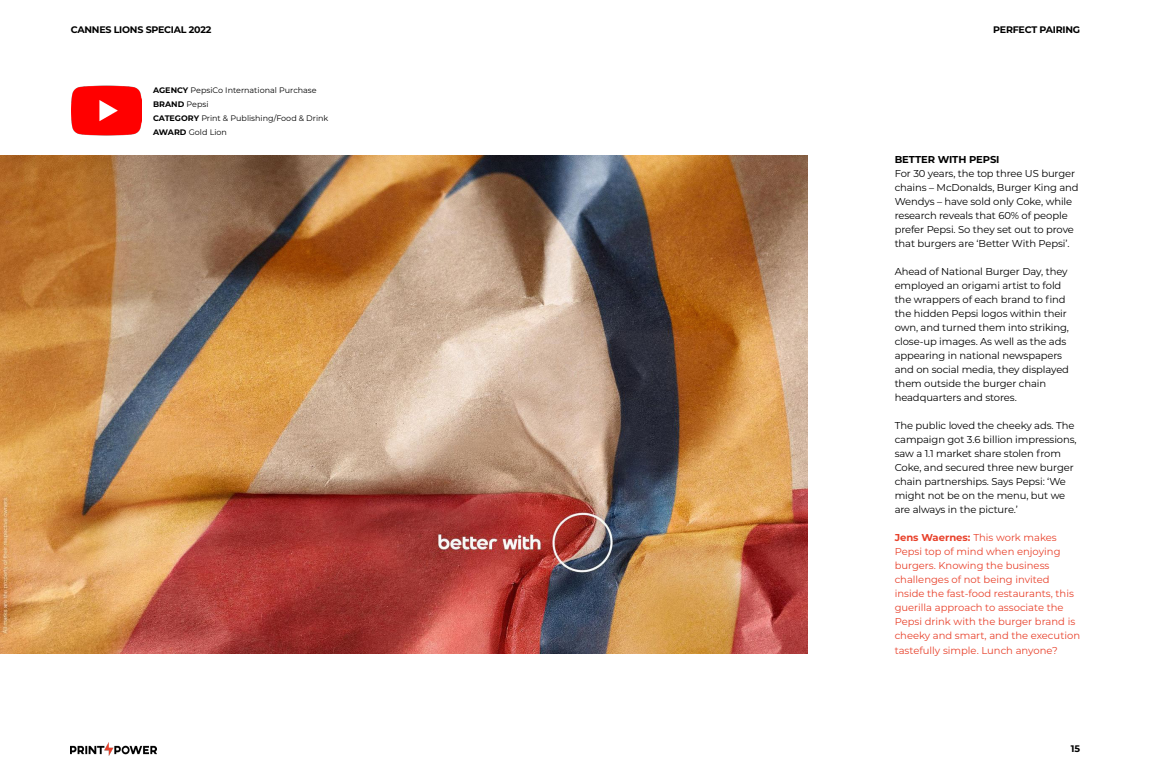
<style>
.page{position:relative;width:1151px;height:783px;background:#fff}
.page>*{position:absolute;margin:0;border:0;box-sizing:border-box;transform-origin:0 0}
.Body_copy{font:10px/14px "Montserrat";letter-spacing:-.01em;color:#000}
.Body_copy-2{font:10px/14px "Montserrat";color:#e8412b}
.Body_copy-3{font:700 10px "Montserrat";letter-spacing:-.01em;color:#000}
.t1{font:700 9.5px "Montserrat";letter-spacing:-.025em;color:#000}
.t2{font:8px/14px "Montserrat";color:#000}
.s1{font-weight:700}
</style>
<div class="page">
<img style="left:71px;top:742px;width:86px;height:13px">
<img style="left:0;top:155px;width:807px;height:498px">
<img style="left:71px;top:85px;width:71px;height:51px">
<p class="t1" style="left:71px;top:23px;width:142px">CANNES LIONS SPECIAL 2022</p>
<p class="t1" style="left:993px;top:23px;width:88px">PERFECT PAIRING</p>
<p class="t2" style="left:153px;top:83px;width:177px"><span class="s1">AGENCY</span> PepsiCo International Purchase<br><span class="s1">BRAND</span> Pepsi<br><span class="s1">CATEGORY</span> Print &amp; Publishing/Food &amp; Drink<br><span class="s1">AWARD</span> Gold Lion</p>
<p class="Body_copy-3" style="left:895px;top:152px;width:106px">BETTER WITH PEPSI</p>
<p class="Body_copy" style="left:895px;top:166px;width:186px">For 30 years, the top three US burger chains – McDonalds, Burger King and Wendys – have sold only Coke, while research reveals that 60% of people prefer Pepsi. So they set out to prove that burgers are ‘Better With Pepsi’.</p>
<p class="Body_copy" style="left:895px;top:264px;width:176px">Ahead of National Burger Day, they employed an origami artist to fold the wrappers of each brand to find the hidden Pepsi logos within their own, and turned them into striking, close-up images. As well as the ads appearing in national newspapers and on social media, they displayed them outside the burger chain headquarters and stores.</p>
<p class="Body_copy" style="left:895px;top:418px;width:184px">The public loved the cheeky ads. The campaign got 3.6 billion impressions, saw a 1.1 market share stolen from Coke, and secured three new burger chain partnerships. Says Pepsi: ‘We might not be on the menu, but we are always in the picture.’</p>
<p class="Body_copy-2" style="left:895px;top:530px;width:187px"><span class="s1">Jens Waernes:</span> This work makes Pepsi top of mind when enjoying burgers. Knowing the business challenges of not being invited inside the fast-food restaurants, this guerilla approach to associate the Pepsi drink with the burger brand is cheeky and smart, and the execution tastefully simple. Lunch anyone?</p>
<p class="t1" style="left:1071px;top:741px;width:11px">15</p>
</div>
